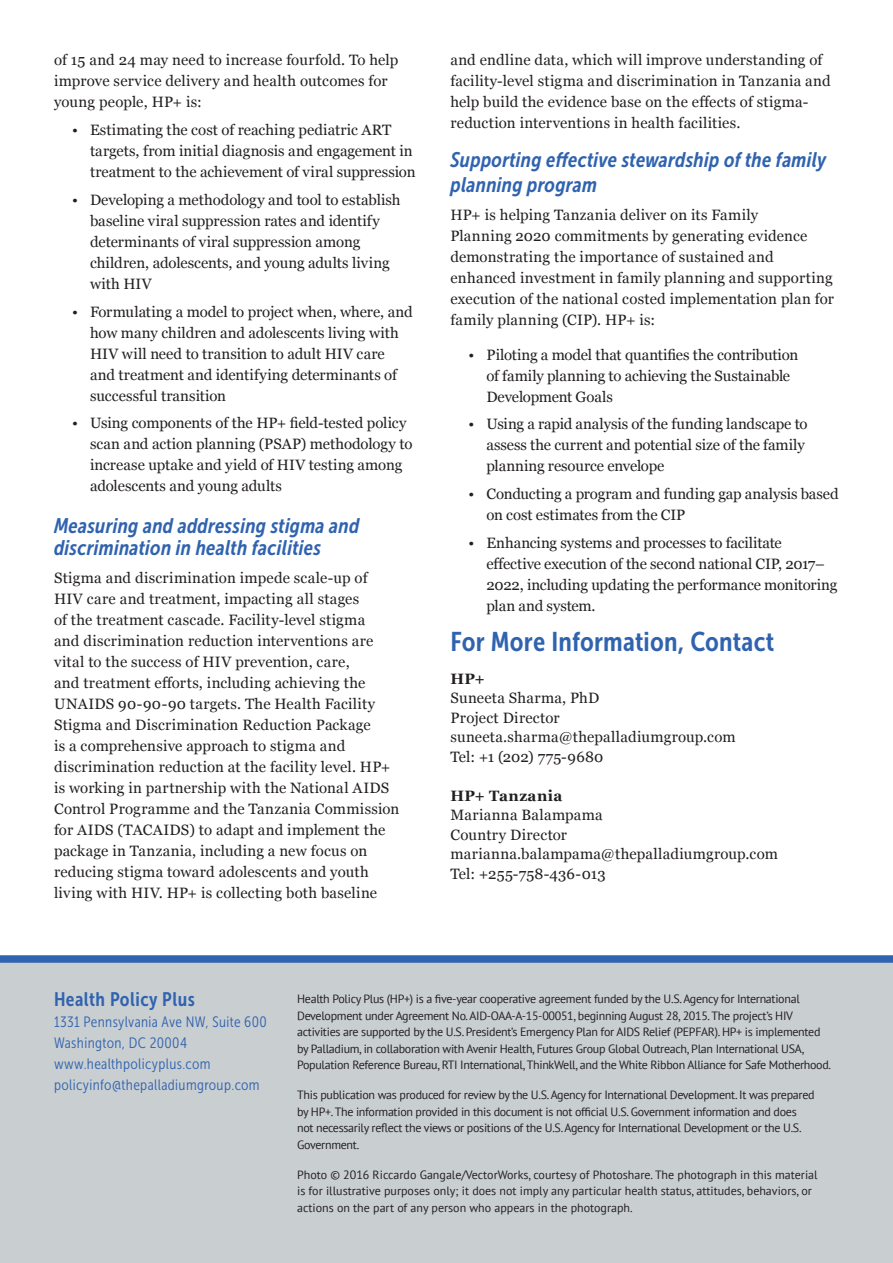
<style>
.page{position:relative;width:893px;height:1263px;background:#fff}
.page>*{position:absolute;margin:0;border:0;box-sizing:border-box;transform-origin:0 0}
.t1{font:27px "Museo Sans Cond 700";letter-spacing:.01em;color:#3063af}
.t2{font:italic 21px/22.5px "Museo Sans Cond 700";letter-spacing:.01em;color:#3063af}
.t3{font:19.5px "Museo Sans Cond 700";letter-spacing:.025em;color:#3063af}
.Body{font:15px/21px "Georgia";letter-spacing:.005em;color:#231f20}
.t4{font:15px/21px "Museo Sans Cond 300";letter-spacing:.025em;color:#3063af}
.t5{font:700 15px "Georgia";letter-spacing:.025em;color:#231f20}
.Disclaimer{font:12px/16.5px "PT Sans";letter-spacing:-.025em;color:#231f20}
.Disclaimer-2{font:12px/16.5px "PT Sans";color:#231f20}
</style>
<div class="page">
<div style="left:0;top:963px;width:893px;height:300px;background:#c9ced1"></div>
<div style="left:0;top:955px;width:893px;height:8px;background:#3063af"></div>
<p class="Body" style="left:54px;top:49px;width:346px">of 15 and 24 may need to increase fourfold. To help improve service delivery and health outcomes for young people, HP+ is:</p>
<p class="Body" style="left:90px;top:119px;width:327px;text-indent:-18px">• Estimating the cost of reaching pediatric ART targets, from initial diagnosis and engagement in treatment to the achievement of viral suppression</p>
<p class="Body" style="left:90px;top:189px;width:312px;text-indent:-18px">• Developing a methodology and tool to establish baseline viral suppression rates and identify determinants of viral suppression among children, adolescents, and young adults living with HIV</p>
<p class="Body" style="left:90px;top:300px;width:324px;text-indent:-18px">• Formulating a model to project when, where, and how many children and adolescents living with HIV will need to transition to adult HIV care and treatment and identifying determinants of successful transition</p>
<p class="Body" style="left:90px;top:412px;width:324px;text-indent:-18px">• Using components of the HP+ field-tested policy scan and action planning (PSAP) methodology to increase uptake and yield of HIV testing among adolescents and young adults</p>
<h2 class="t2" style="left:54px;top:514px;width:307px">Measuring and addressing stigma and discrimination in health facilities</h2>
<p class="Body" style="left:54px;top:567px;width:347px">Stigma and discrimination impede scale-up of HIV care and treatment, impacting all stages<br>of the treatment cascade. Facility-level stigma<br>and discrimination reduction interventions are vital to the success of HIV prevention, care,<br>and treatment efforts, including achieving the UNAIDS 90-90-90 targets. The Health Facility Stigma and Discrimination Reduction Package<br>is a comprehensive approach to stigma and discrimination reduction at the facility level. HP+ is working in partnership with the National AIDS Control Programme and the Tanzania Commission for AIDS (TACAIDS) to adapt and implement the package in Tanzania, including a new focus on reducing stigma toward adolescents and youth living with HIV. HP+ is collecting both baseline</p>
<p class="Body" style="left:450px;top:49px;width:382px">and endline data, which will improve understanding of facility-level stigma and discrimination in Tanzania and help build the evidence base on the effects of stigma&shy;reduction interventions in health facilities.</p>
<h2 class="t2" style="left:450px;top:147px;width:377px;line-height:25.2px">Supporting effective stewardship of the family planning program</h2>
<p class="Body" style="left:450px;top:204px;width:385px">HP+ is helping Tanzania deliver on its Family<br>Planning 2020 commitments by generating evidence demonstrating the importance of sustained and enhanced investment in family planning and supporting execution of the national costed implementation plan for family planning (CIP). HP+ is:</p>
<p class="Body" style="left:486px;top:343px;width:313px;text-indent:-18px">• Piloting a model that quantifies the contribution of family planning to achieving the Sustainable<br>Development Goals</p>
<p class="Body" style="left:486px;top:413px;width:323px;text-indent:-18px">• Using a rapid analysis of the funding landscape to assess the current and potential size of the family planning resource envelope</p>
<p class="Body" style="left:486px;top:483px;width:354px;text-indent:-18px">• Conducting a program and funding gap analysis based on cost estimates from the CIP</p>
<p class="Body" style="left:486px;top:531px;width:352px;text-indent:-18px">• Enhancing systems and processes to facilitate effective execution of the second national CIP, 2017– 2022, including updating the performance monitoring plan and system.</p>
<h1 class="t1" style="left:450px;top:626px;width:325px">For More Information, Contact</h1>
<p class="t5" style="left:450px;top:667px;width:36px">HP+</p>
<p class="Body" style="left:450px;top:687px;width:151px">Suneeta Sharma, PhD</p>
<p class="Body" style="left:450px;top:706px;width:111px">Project Director</p>
<p class="Body" style="left:450px;top:726px;width:287px">suneeta.sharma@thepalladiumgroup.com</p>
<p class="Body" style="left:450px;top:745px;width:154px">Tel: +1 (202) 775-9680</p>
<p class="t5" style="left:450px;top:784px;width:113px">HP+ Tanzania</p>
<p class="Body" style="left:450px;top:804px;width:154px">Marianna Balampama</p>
<p class="Body" style="left:450px;top:823px;width:118px">Country Director</p>
<p class="Body" style="left:450px;top:843px;width:329px">marianna.balampama@thepalladiumgroup.com</p>
<p class="Body" style="left:450px;top:862px;width:157px">Tel: +255-758-436-013</p>
<h4 class="t3" style="left:54px;top:988px;width:142px">Health Policy Plus</h4>
<h4 class="t4" style="left:54px;top:1011px;width:214px">1331 Pennsylvania Ave NW, Suite 600<br>Washington, DC 20004 www.healthpolicyplus.com policyinfo@thepalladiumgroup.com</h4>
<p class="Disclaimer" style="left:297px;top:990px;width:535px">Health Policy Plus (HP+) is a five-year cooperative agreement funded by the U.S. Agency for International Development under Agreement No. AID-OAA-A-15-00051, beginning August 28, 2015. The project’s HIV activities are supported by the U.S. President’s Emergency Plan for AIDS Relief (PEPFAR). HP+ is implemented by Palladium, in collaboration with Avenir Health, Futures Group Global Outreach, Plan International USA, Population Reference Bureau, RTI International, ThinkWell, and the White Ribbon Alliance for Safe Motherhood.</p>
<p class="Disclaimer" style="left:297px;top:1086px;width:519px">This publication was produced for review by the U.S. Agency for International Development. It was prepared by HP+. The information provided in this document is not official U.S. Government information and does not necessarily reflect the views or positions of the U.S. Agency for International Development or the U.S.<br>Government.</p>
<p class="Disclaimer-2" style="left:297px;top:1166px;width:522px">Photo © 2016 Riccardo Gangale/VectorWorks, courtesy of Photoshare. The photograph in this material is for illustrative purposes only; it does not imply any particular health status, attitudes, behaviors, or actions on the part of any person who appears in the photograph.</p>
</div>
